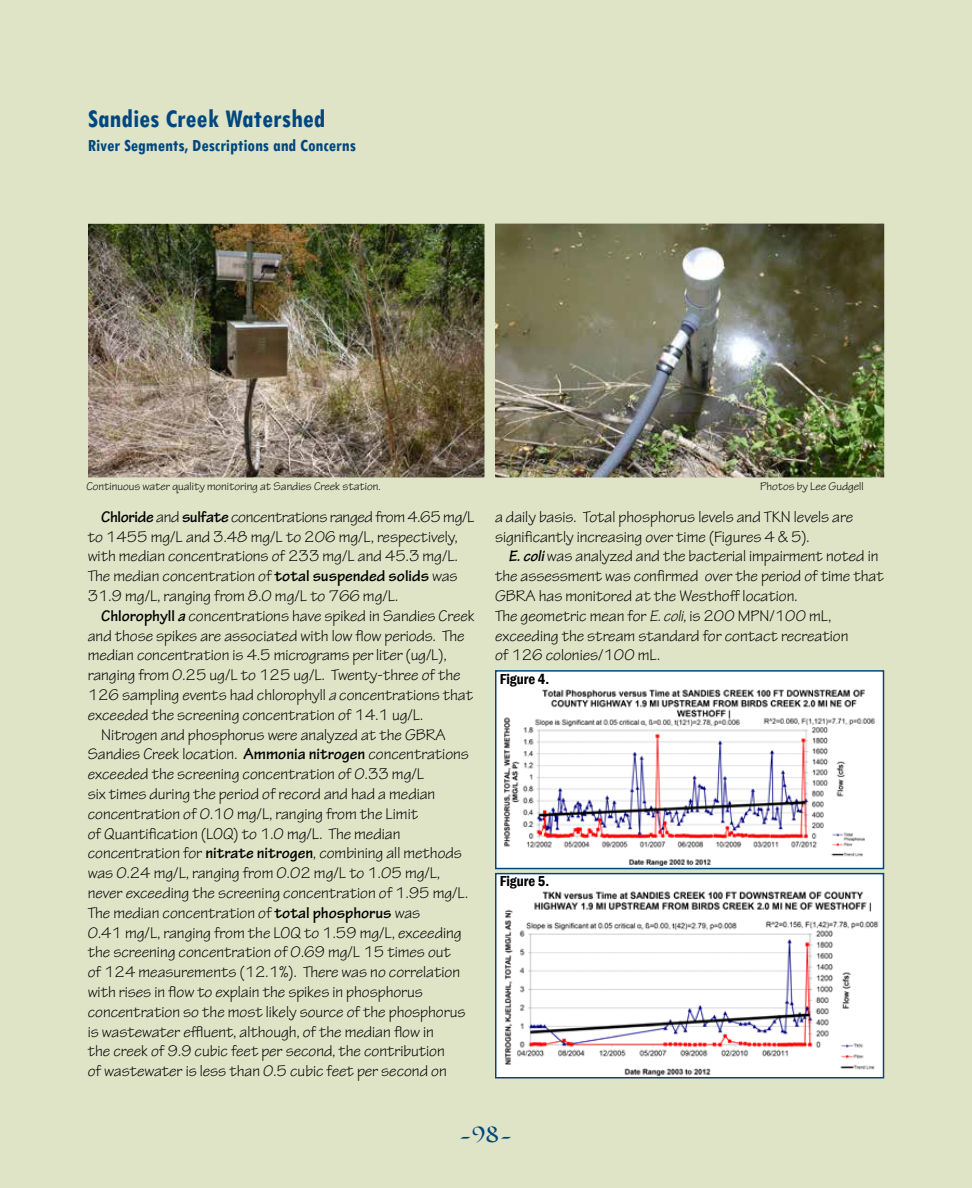
<style>
.page{position:relative;width:972px;height:1188px;background:#dfe4c7}
.page>*{position:absolute;margin:0;border:0;box-sizing:border-box;transform-origin:0 0}
.t1{font:700 condensed 27px "Tw Cen";color:#00467f}
.t2{font:27px "Dorovar FLF Carolus";color:#00467f}
.t3{font:700 condensed 18px "Tw Cen";color:#00467f}
.t4{font:16.5px/19.8px "Tekton Pro";color:#000}
.t5{font:600 condensed 14.85px "Franklin Gothic";color:#000}
.t6{font:12px "Tekton Pro";color:#000}
.s1{font-weight:700}
.s2{font-weight:700;font-style:italic}
.s3{font-style:italic}
</style>
<div class="page">
<div style="left:496px;top:671px;width:388px;height:198px;background:#fff"></div>
<img style="left:504px;top:689px;width:371px;height:177px">
<div style="left:495px;top:670px;width:389px;height:199px;border:1px solid #00467f"></div>
<div style="left:496px;top:874px;width:388px;height:204px;background:#fff"></div>
<img style="left:504px;top:891px;width:375px;height:185px">
<div style="left:495px;top:873px;width:389px;height:205px;border:1px solid #00467f"></div>
<img style="left:495px;top:224px;width:389px;height:253px">
<img style="left:88px;top:224px;width:396px;height:253px">
<h1 class="t1" style="left:88px;top:102px;width:239px">Sandies Creek Watershed</h1>
<p class="t3" style="left:88px;top:135px;width:270px">River Segments, Descriptions and Concerns</p>
<p class="t6" style="left:87px;top:480px;width:296px">Continuous water quality monitoring at Sandies Creek station.</p>
<p class="t6" style="left:760px;top:480px;width:105px">Photos by Lee Gudgell</p>
<p class="t4" style="left:88px;top:507px;width:388px;text-indent:13px"><span class="s1">Chloride</span> and <span class="s1">sulfate</span> concentrations ranged from 4.65 mg/L to 1455 mg/L and 3.48 mg/L to 206 mg/L, respectively, with median concentrations of 233 mg/L and 45.3 mg/L.<br>The median concentration of <span class="s1">total suspended solids</span> was 31.9 mg/L, ranging from 8.0 mg/L to 766 mg/L.</p>
<p class="t4" style="left:101px;top:606px;width:375px"><span class="s1">Chlorophyll</span> <span class="s2">a</span> concentrations have spiked in Sandies Creek</p>
<p class="t4" style="left:88px;top:626px;width:378px">and those spikes are associated with low flow periods. The</p>
<p class="t4" style="left:88px;top:646px;width:360px">median concentration is 4.5 micrograms per liter (ug/L),</p>
<p class="t4" style="left:88px;top:666px;width:374px">ranging from 0.25 ug/L to 125 ug/L. Twenty-three of the</p>
<p class="t4" style="left:88px;top:685px;width:387px">126 sampling events had chlorophyll <span class="s3">a</span> concentrations that</p>
<p class="t4" style="left:88px;top:705px;width:337px">exceeded the screening concentration of 14.1 ug/L.</p>
<p class="t4" style="left:101px;top:725px;width:346px">Nitrogen and phosphorus were analyzed at the GBRA</p>
<p class="t4" style="left:88px;top:745px;width:383px">Sandies Creek location. <span class="s1">Ammonia nitrogen</span> concentrations</p>
<p class="t4" style="left:88px;top:765px;width:338px">exceeded the screening concentration of 0.33 mg/L</p>
<p class="t4" style="left:88px;top:784px;width:349px">six times during the period of record and had a median</p>
<p class="t4" style="left:88px;top:804px;width:332px">concentration of 0.10 mg/L, ranging from the Limit</p>
<p class="t4" style="left:88px;top:824px;width:314px">of Quantification (LOQ) to 1.0 mg/L. The median</p>
<p class="t4" style="left:88px;top:844px;width:376px">concentration for <span class="s1">nitrate nitrogen</span>, combining all methods</p>
<p class="t4" style="left:88px;top:864px;width:354px">was 0.24 mg/L, ranging from 0.02 mg/L to 1.05 mg/L,</p>
<p class="t4" style="left:88px;top:883px;width:382px">never exceeding the screening concentration of 1.95 mg/L.</p>
<p class="t4" style="left:88px;top:903px;width:334px">The median concentration of <span class="s1">total phosphorus</span> was</p>
<p class="t4" style="left:88px;top:923px;width:375px">0.41 mg/L, ranging from the LOQ to 1.59 mg/L, exceeding</p>
<p class="t4" style="left:88px;top:943px;width:365px">the screening concentration of 0.69 mg/L 15 times out</p>
<p class="t4" style="left:88px;top:963px;width:374px">of 124 measurements (12.1%). There was no correlation</p>
<p class="t4" style="left:88px;top:982px;width:337px">with rises in flow to explain the spikes in phosphorus</p>
<p class="t4" style="left:88px;top:1002px;width:379px">concentration so the most likely source of the phosphorus</p>
<p class="t4" style="left:88px;top:1022px;width:348px">is wastewater effluent, although, of the median flow in</p>
<p class="t4" style="left:88px;top:1042px;width:359px">the creek of 9.9 cubic feet per second, the contribution</p>
<p class="t4" style="left:88px;top:1062px;width:361px">of wastewater is less than 0.5 cubic feet per second on</p>
<p class="t4" style="left:495px;top:507px;width:360px">a daily basis. Total phosphorus levels and TKN levels are significantly increasing over time (Figures 4 &amp; 5).</p>
<p class="t4" style="left:495px;top:547px;width:390px;text-indent:13px"><span class="s2">E. coli</span> was analyzed and the bacterial impairment noted in the assessment was confirmed over the period of time that GBRA has monitored at the Westhoff location.<br>The geometric mean for <span class="s3">E. coli</span>, is 200 MPN/100 mL, exceeding the stream standard for contact recreation<br>of 126 colonies/100 mL.</p>
<p class="t5" style="left:500px;top:669px;width:51px">Figure 4.</p>
<p class="t5" style="left:500px;top:872px;width:51px">Figure 5.</p>
<h1 class="t2" style="left:459px;top:1121px;width:55px">-98-</h1>
</div>
